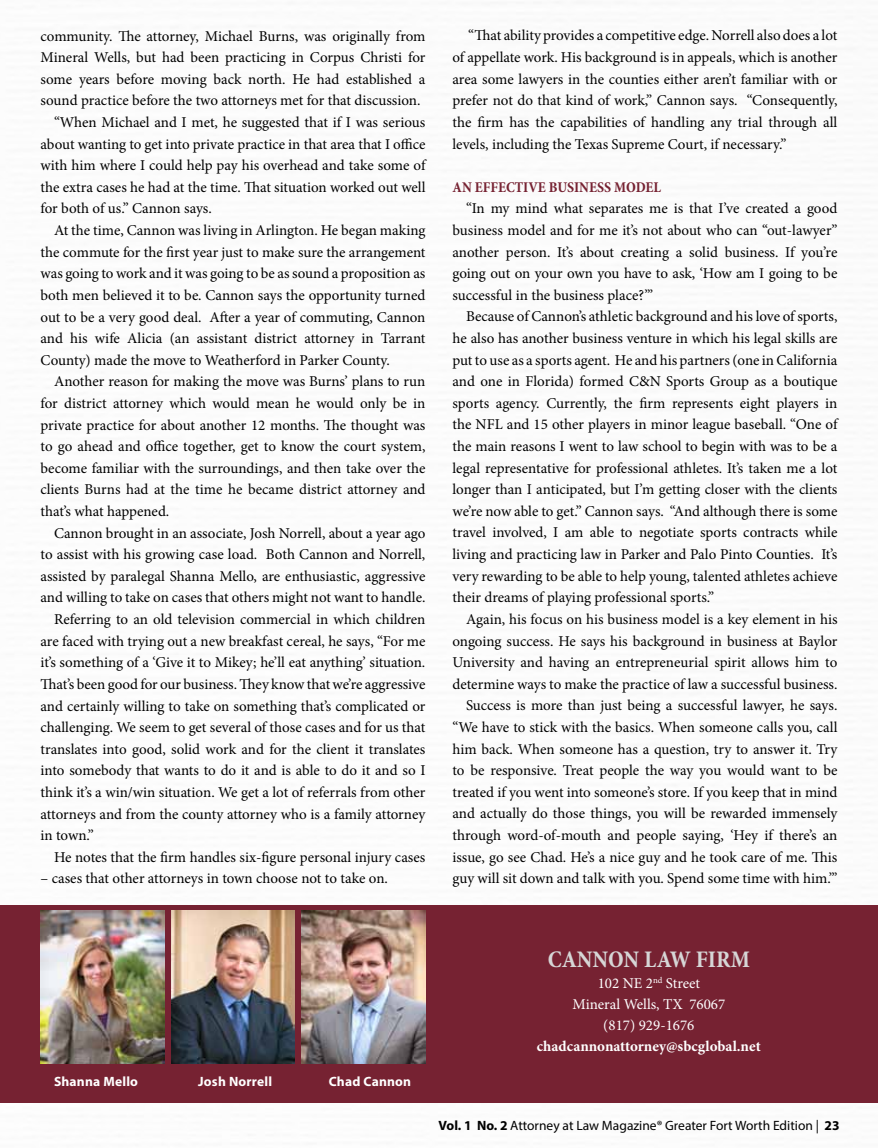
<style>
.page{position:relative;width:878px;height:1148px;background:#fff}
.page>*{position:absolute;margin:0;border:0;box-sizing:border-box;transform-origin:0 0}
.t1{font:700 condensed 24px "Minion Pro";color:#d6d6d6}
.t2{font:15px/21.6px "Minion Pro";letter-spacing:-.005em;color:#000;text-align:justify}
.t3{font:15px/21px "Minion Pro";color:#fff;text-align:center}
.t4{font:700 15px "Minion Pro";color:#fff}
.t5{font:700 condensed 15px "Minion Pro";color:#762232}
.t6{font:13.5px "Myriad Pro";color:#000}
.t7{font:700 13.5px "Myriad Pro";letter-spacing:.015em;color:#fff}
.s1{font-weight:700}
</style>
<div class="page">
<div style="left:0;top:904px;width:878px;height:198px;background:#762232"></div>
<img style="left:301px;top:910px;width:124px;height:154px">
<img style="left:40px;top:910px;width:124px;height:154px">
<img style="left:171px;top:910px;width:124px;height:154px">
<p class="t2" style="left:40px;top:25px;width:386px">community. The attorney, Michael Burns, was originally from</p>
<p class="t2" style="left:40px;top:47px;width:386px">Mineral Wells, but had been practicing in Corpus Christi for</p>
<p class="t2" style="left:40px;top:68px;width:386px">some years before moving back north. He had established a</p>
<p class="t2" style="left:40px;top:90px;width:381px">sound practice before the two attorneys met for that discussion.</p>
<p class="t2" style="left:54px;top:111px;width:373px">“When Michael and I met, he suggested that if I was serious</p>
<p class="t2" style="left:40px;top:133px;width:386px">about wanting to get into private practice in that area that I office</p>
<p class="t2" style="left:40px;top:155px;width:386px">with him where I could help pay his overhead and take some of</p>
<p class="t2" style="left:40px;top:176px;width:386px">the extra cases he had at the time. That situation worked out well</p>
<p class="t2" style="left:40px;top:198px;width:173px">for both of us.” Cannon says.</p>
<p class="t2" style="left:54px;top:219px;width:373px">At the time, Cannon was living in Arlington. He began making</p>
<p class="t2" style="left:40px;top:241px;width:386px">the commute for the first year just to make sure the arrangement</p>
<p class="t2" style="left:40px;top:263px;width:386px">was going to work and it was going to be as sound a proposition as</p>
<p class="t2" style="left:40px;top:284px;width:386px">both men believed it to be. Cannon says the opportunity turned</p>
<p class="t2" style="left:40px;top:306px;width:386px">out to be a very good deal. After a year of commuting, Cannon</p>
<p class="t2" style="left:40px;top:327px;width:386px">and his wife Alicia (an assistant district attorney in Tarrant</p>
<p class="t2" style="left:40px;top:349px;width:351px">County) made the move to Weatherford in Parker County.</p>
<p class="t2" style="left:54px;top:371px;width:373px">Another reason for making the move was Burns’ plans to run</p>
<p class="t2" style="left:40px;top:392px;width:386px">for district attorney which would mean he would only be in</p>
<p class="t2" style="left:40px;top:414px;width:386px">private practice for about another 12 months. The thought was</p>
<p class="t2" style="left:40px;top:435px;width:386px">to go ahead and office together, get to know the court system,</p>
<p class="t2" style="left:40px;top:457px;width:386px">become familiar with the surroundings, and then take over the</p>
<p class="t2" style="left:40px;top:479px;width:386px">clients Burns had at the time he became district attorney and</p>
<p class="t2" style="left:40px;top:500px;width:130px">that’s what happened.</p>
<p class="t2" style="left:54px;top:522px;width:373px">Cannon brought in an associate, Josh Norrell, about a year ago</p>
<p class="t2" style="left:40px;top:543px;width:386px">to assist with his growing case load. Both Cannon and Norrell,</p>
<p class="t2" style="left:40px;top:565px;width:386px">assisted by paralegal Shanna Mello, are enthusiastic, aggressive</p>
<p class="t2" style="left:40px;top:587px;width:386px">and willing to take on cases that others might not want to handle.</p>
<p class="t2" style="left:54px;top:608px;width:373px">Referring to an old television commercial in which children</p>
<p class="t2" style="left:40px;top:630px;width:386px">are faced with trying out a new breakfast cereal, he says, “For me</p>
<p class="t2" style="left:40px;top:651px;width:386px">it’s something of a ‘Give it to Mikey; he’ll eat anything’ situation.</p>
<p class="t2" style="left:40px;top:673px;width:386px">That’s been good for our business. They know that we’re aggressive</p>
<p class="t2" style="left:40px;top:695px;width:386px">and certainly willing to take on something that’s complicated or</p>
<p class="t2" style="left:40px;top:716px;width:386px">challenging. We seem to get several of those cases and for us that</p>
<p class="t2" style="left:40px;top:738px;width:386px">translates into good, solid work and for the client it translates</p>
<p class="t2" style="left:40px;top:759px;width:386px">into somebody that wants to do it and is able to do it and so I</p>
<p class="t2" style="left:40px;top:781px;width:386px">think it’s a win/win situation. We get a lot of referrals from other</p>
<p class="t2" style="left:40px;top:803px;width:386px">attorneys and from the county attorney who is a family attorney</p>
<p class="t2" style="left:40px;top:824px;width:55px">in town.”</p>
<p class="t2" style="left:54px;top:846px;width:373px">He notes that the firm handles six-figure personal injury cases</p>
<p class="t2" style="left:40px;top:867px;width:349px">– cases that other attorneys in town choose not to take on.</p>
<p class="t2" style="left:452px;top:25px;width:386px;text-indent:16px">“That ability provides a competitive edge. Norrell also does a lot of appellate work. His background is in appeals, which is another area some lawyers in the counties either aren’t familiar with or prefer not do that kind of work,” Cannon says. “Consequently, the firm has the capabilities of handling any trial through all levels, including the Texas Supreme Court, if necessary.”</p>
<p class="t5" style="left:452px;top:177px;width:210px">AN EFFECTIVE BUSINESS MODEL</p>
<p class="t2" style="left:452px;top:198px;width:386px;text-indent:14px">“In my mind what separates me is that I’ve created a good business model and for me it’s not about who can “out-lawyer” another person. It’s about creating a solid business. If you’re going out on your own you have to ask, ‘How am I going to be successful in the business place?’”</p>
<p class="t2" style="left:452px;top:306px;width:386px;text-indent:14px">Because of Cannon’s athletic background and his love of sports, he also has another business venture in which his legal skills are put to use as a sports agent. He and his partners (one in California and one in Florida) formed C&amp;N Sports Group as a boutique sports agency. Currently, the firm represents eight players in the NFL and 15 other players in minor league baseball. “One of the main reasons I went to law school to begin with was to be a legal representative for professional athletes. It’s taken me a lot longer than I anticipated, but I’m getting closer with the clients we’re now able to get.” Cannon says. “And although there is some travel involved, I am able to negotiate sports contracts while living and practicing law in Parker and Palo Pinto Counties. It’s very rewarding to be able to help young, talented athletes achieve their dreams of playing professional sports.”</p>
<p class="t2" style="left:452px;top:608px;width:386px;text-align:right">Again, his focus on his business model is a key element in his ongoing success. He says his background in business at Baylor University and having an entrepreneurial spirit allows him to determine ways to make the practice of law a successful business.<br>Success is more than just being a successful lawyer, he says. “We have to stick with the basics. When someone calls you, call him back. When someone has a question, try to answer it. Try to be responsive. Treat people the way you would want to be treated if you went into someone’s store. If you keep that in mind and actually do those things, you will be rewarded immensely through word-of-mouth and people saying, ‘Hey if there’s an issue, go see Chad. He’s a nice guy and he took care of me. This guy will sit down and talk with you. Spend some time with him.’”</p>
<p class="t7" style="left:54px;top:1072px;width:85px">Shanna Mello</p>
<p class="t7" style="left:198px;top:1072px;width:75px">Josh Norrell</p>
<p class="t7" style="left:329px;top:1072px;width:84px">Chad Cannon</p>
<h1 class="t1" style="left:547px;top:943px;width:204px">CANNON LAW FIRM</h1>
<p class="t3" style="left:572px;top:973px;width:154px">102 NE 2<sup>nd</sup> Street<br>Mineral Wells, TX 76067 (817) 929-1676</p>
<p class="t4" style="left:537px;top:1036px;width:225px">chadcannonattorney@sbcglobal.net</p>
<p class="t6" style="left:438px;top:1116px;width:402px"><span class="s1">Vol. 1 No. 2</span> Attorney at Law Magazine® Greater Fort Worth Edition | <span class="s1">23</span></p>
</div>
